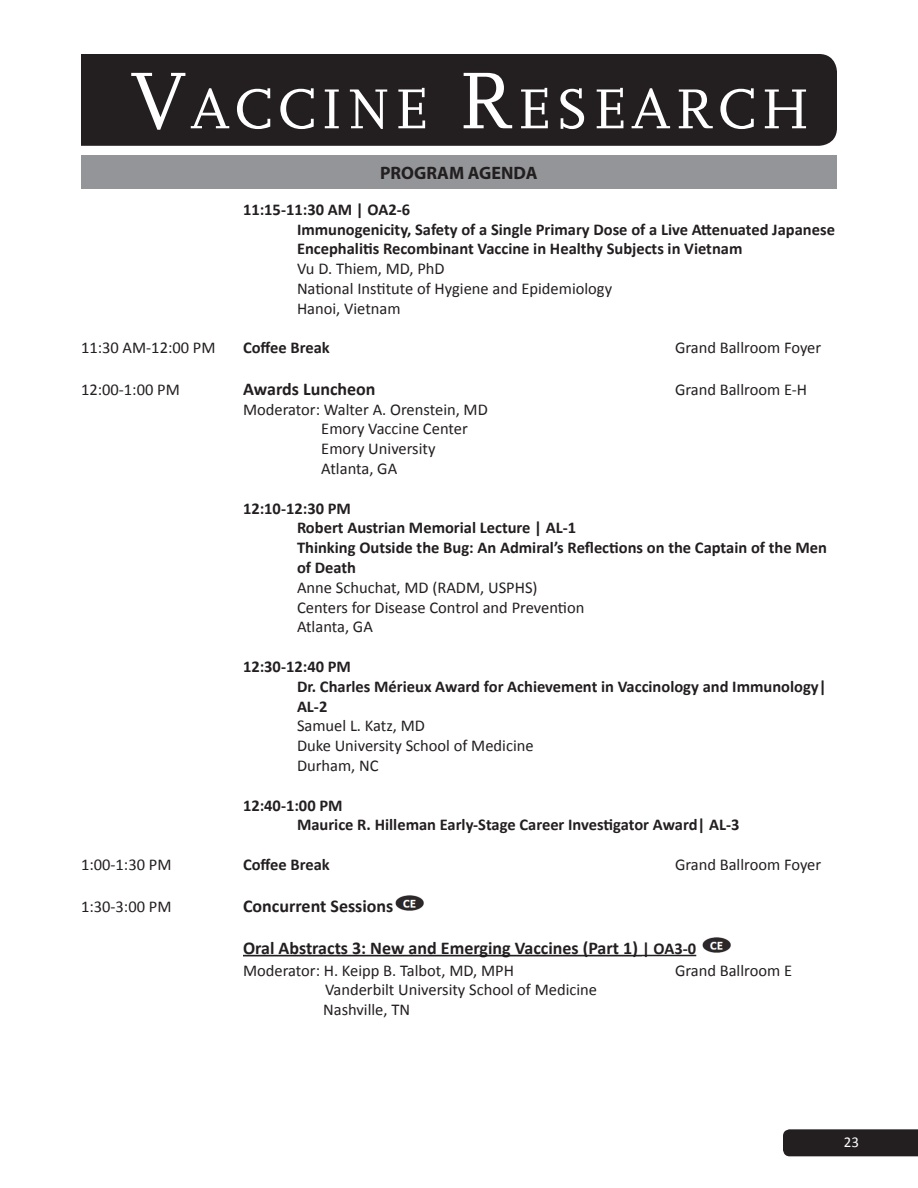
<style>
.page{position:relative;width:918px;height:1188px;background:#fff}
.page>*{position:absolute;margin:0;border:0;box-sizing:border-box;transform-origin:0 0}
.t1{font:58.8px "FF Scala Caps";letter-spacing:.07em;color:#fff}
.t2{font:700 18px "Calibri";color:#231f20}
.t3{font:700 18px "Myriad Pro";color:#231f20}
.t4{font:16.5px/19.8px "Calibri";color:#231f20}
.t5{font:700 16.5px/19.8px "Calibri";color:#231f20}
.t6{font:15px "Calibri";color:#fff}
.s1{font-size:84px}
.s2{font-size:16.5px}
</style>
<div class="page">
<div style="left:81px;top:155px;width:756px;height:34px;background:#939598"></div>
<div style="left:783px;top:1129px;width:135px;height:27px;background:#231f20"></div>
<div style="left:81px;top:54px;width:756px;height:92px;background:#231f20"></div>
<hr style="left:243px;top:955px;width:399px;height:1px;background:#231f20">
<hr style="left:642px;top:955px;width:54px;height:1px;background:#231f20">
<img style="left:395px;top:895px;width:29px;height:16px">
<img style="left:702px;top:937px;width:29px;height:16px">
<h1 class="t1" style="left:131px;top:77px;width:681px"><span class="s1">V</span>ACCINE <span class="s1">R</span>ESEARCH</h1>
<p class="t3" style="left:380px;top:161px;width:159px">PROGRAM AGENDA</p>
<p class="t5" style="left:243px;top:199px;width:169px">11:15-11:30 AM | OA2-6</p>
<p class="t5" style="left:297px;top:219px;width:539px">Immunogenicity, Safety of a Single Primary Dose of a Live Attenuated Japanese<br>Encephalitis Recombinant Vaccine in Healthy Subjects in Vietnam</p>
<p class="t4" style="left:297px;top:259px;width:149px">Vu D. Thiem, MD, PhD</p>
<p class="t4" style="left:297px;top:279px;width:317px">National Institute of Hygiene and Epidemiology</p>
<p class="t4" style="left:297px;top:299px;width:105px">Hanoi, Vietnam</p>
<p class="t4" style="left:81px;top:338px;width:136px">11:30 AM-12:00 PM</p>
<p class="t5" style="left:243px;top:338px;width:88px">Coffee Break</p>
<p class="t4" style="left:675px;top:338px;width:148px">Grand Ballroom Foyer</p>
<p class="t4" style="left:81px;top:380px;width:100px">12:00-1:00 PM</p>
<p class="t2" style="left:243px;top:377px;width:134px">Awards Luncheon</p>
<p class="t4" style="left:675px;top:380px;width:134px">Grand Ballroom E-H</p>
<p class="t4" style="left:243px;top:399px;width:246px">Moderator: Walter A. Orenstein, MD</p>
<p class="t4" style="left:321px;top:419px;width:148px">Emory Vaccine Center<br>Emory University<br>Atlanta, GA</p>
<p class="t5" style="left:243px;top:498px;width:110px">12:10-12:30 PM</p>
<p class="t5" style="left:297px;top:518px;width:532px">Robert Austrian Memorial Lecture | AL-1<br>Thinking Outside the Bug: An Admiral’s Reflections on the Captain of the Men of Death</p>
<p class="t4" style="left:297px;top:578px;width:242px">Anne Schuchat, MD (RADM, USPHS)</p>
<p class="t4" style="left:297px;top:597px;width:289px">Centers for Disease Control and Prevention</p>
<p class="t4" style="left:297px;top:617px;width:77px">Atlanta, GA</p>
<p class="t5" style="left:243px;top:657px;width:110px">12:30-12:40 PM</p>
<p class="t5" style="left:297px;top:676px;width:531px">Dr. Charles Mérieux Award for Achievement in Vaccinology and Immunology|<br>AL-2</p>
<p class="t4" style="left:297px;top:716px;width:130px">Samuel L. Katz, MD</p>
<p class="t4" style="left:297px;top:736px;width:238px">Duke University School of Medicine</p>
<p class="t4" style="left:297px;top:756px;width:83px">Durham, NC</p>
<p class="t5" style="left:243px;top:795px;width:101px">12:40-1:00 PM</p>
<p class="t5" style="left:297px;top:815px;width:444px">Maurice R. Hilleman Early-Stage Career Investigator Award| AL-3</p>
<p class="t4" style="left:81px;top:855px;width:92px">1:00-1:30 PM</p>
<p class="t5" style="left:243px;top:855px;width:88px">Coffee Break</p>
<p class="t4" style="left:675px;top:855px;width:148px">Grand Ballroom Foyer</p>
<p class="t4" style="left:81px;top:897px;width:92px">1:30-3:00 PM</p>
<p class="t2" style="left:243px;top:895px;width:152px">Concurrent Sessions</p>
<p class="t2" style="left:243px;top:937px;width:455px">Oral Abstracts 3: New and Emerging Vaccines (Part 1) <span class="s2">| OA3-0</span></p>
<p class="t4" style="left:243px;top:960px;width:272px">Moderator: H. Keipp B. Talbot, MD, MPH</p>
<p class="t4" style="left:675px;top:960px;width:119px">Grand Ballroom E</p>
<p class="t4" style="left:325px;top:980px;width:274px">Vanderbilt University School of Medicine</p>
<p class="t4" style="left:323px;top:1000px;width:88px">Nashville, TN</p>
<p class="t6" style="left:844px;top:1133px;width:17px">23</p>
</div>
